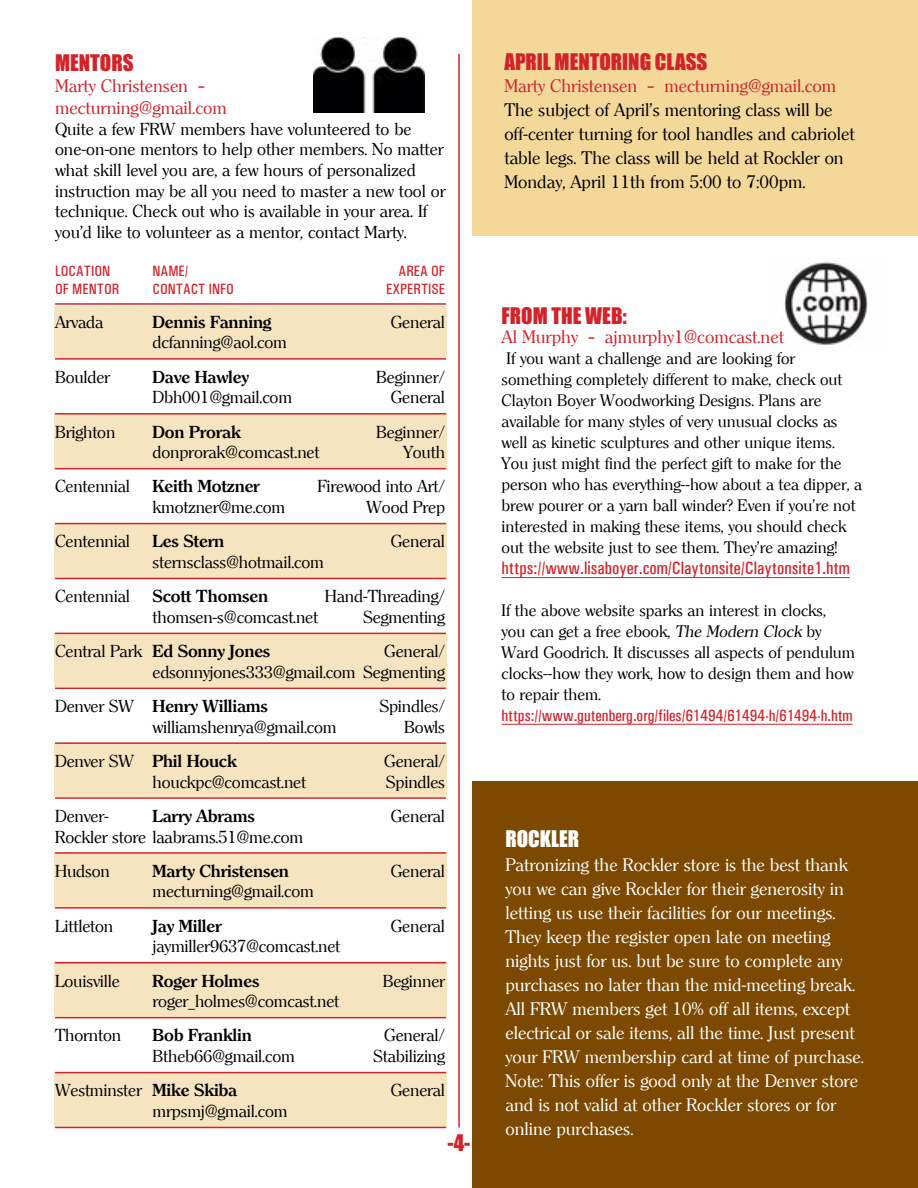
<style>
.page{position:relative;width:918px;height:1188px;background:#fff}
.page>*{position:absolute;margin:0;border:0;box-sizing:border-box;transform-origin:0 0}
.t1{font:21px "Impact";color:#d2232a}
.t2{font:21px "Impact";color:#fff}
.t3{font:18px/24px "Clearly Roman";color:#fff}
.t4{font:18px/24px "Clearly Roman";color:#000}
.t5{font:18px/21.6px "Clearly Roman";color:#d2232a}
.t6{font:500 18px "Univers Condensed";color:#d2232a}
.t7{font:17.25px/20.7px "Clearly Roman";letter-spacing:-.01em;color:#000}
.t8{font:700 17.25px "Clearly Roman";letter-spacing:-.01em;color:#000}
.t9{font:16.5px/21px "Clearly Roman";color:#000}
.t10{font:500 16.5px "Univers Condensed";color:#d2232a}
.t11{font:500 15px "Univers Condensed";color:#d2232a}
.s1{font-weight:400}
.s2{font-weight:700}
.s3{font-style:italic}
</style>
<div class="page">
<div style="left:54px;top:306px;width:392px;height:52px;background:#f6e4c0"></div>
<div style="left:54px;top:413px;width:392px;height:56px;background:#f6e4c0"></div>
<div style="left:54px;top:524px;width:392px;height:55px;background:#f6e4c0"></div>
<div style="left:54px;top:633px;width:392px;height:54px;background:#f6e4c0"></div>
<div style="left:54px;top:743px;width:392px;height:54px;background:#f6e4c0"></div>
<div style="left:54px;top:852px;width:392px;height:56px;background:#f6e4c0"></div>
<div style="left:54px;top:962px;width:392px;height:55px;background:#f6e4c0"></div>
<div style="left:54px;top:1073px;width:392px;height:55px;background:#f6e4c0"></div>
<hr style="left:55px;top:303px;width:391px;height:2px;background:#d2232a">
<hr style="left:55px;top:358px;width:391px;height:2px;background:#d2232a">
<hr style="left:55px;top:413px;width:391px;height:2px;background:#d2232a">
<hr style="left:55px;top:468px;width:391px;height:1px;background:#d2232a">
<hr style="left:55px;top:523px;width:391px;height:1px;background:#d2232a">
<hr style="left:55px;top:578px;width:391px;height:1px;background:#d2232a">
<hr style="left:55px;top:633px;width:391px;height:1px;background:#d2232a">
<hr style="left:55px;top:688px;width:391px;height:1px;background:#d2232a">
<hr style="left:55px;top:742px;width:391px;height:2px;background:#d2232a">
<hr style="left:55px;top:797px;width:391px;height:2px;background:#d2232a">
<hr style="left:55px;top:852px;width:391px;height:2px;background:#d2232a">
<hr style="left:55px;top:907px;width:391px;height:2px;background:#d2232a">
<hr style="left:55px;top:962px;width:391px;height:2px;background:#d2232a">
<hr style="left:55px;top:1017px;width:391px;height:1px;background:#d2232a">
<hr style="left:55px;top:1072px;width:391px;height:1px;background:#d2232a">
<hr style="left:55px;top:1127px;width:391px;height:1px;background:#d2232a">
<hr style="left:458px;top:54px;width:2px;height:1074px;background:#d2232a">
<img style="left:313px;top:37px;width:111px;height:76px">
<hr style="left:502px;top:577px;width:348px;height:1px;background:#d2232a">
<hr style="left:502px;top:724px;width:351px;height:1px;background:#d2232a">
<img style="left:784px;top:261px;width:84px;height:84px">
<div style="left:472px;top:0;width:446px;height:236px;background:#f3d89a"></div>
<div style="left:472px;top:781px;width:446px;height:407px;background:#7d4900"></div>
<p class="t1" style="left:55px;top:46px;width:80px">MENTORS</p>
<p class="t5" style="left:55px;top:76px;width:173px">Marty Christensen – mecturning@gmail.com</p>
<p class="t7" style="left:55px;top:119px;width:392px">Quite a few FRW members have volunteered to be one-on-one mentors to help other members. No matter what skill level you are, a few hours of personalized instruction may be all you need to master a new tool or technique. Check out who is available in your area. If you’d like to volunteer as a mentor, contact Marty.</p>
<p class="t11" style="left:55px;top:262px;width:57px">LOCATION</p>
<p class="t11" style="left:153px;top:262px;width:37px">NAME/</p>
<p class="t11" style="left:399px;top:262px;width:48px">AREA OF</p>
<p class="t11" style="left:55px;top:280px;width:66px">OF MENTOR</p>
<p class="t11" style="left:153px;top:280px;width:83px">CONTACT INFO</p>
<p class="t11" style="left:386px;top:280px;width:60px">EXPERTISE</p>
<p class="t7" style="left:55px;top:312px;width:50px">Arvada</p>
<p class="t8" style="left:153px;top:312px;width:120px">Dennis Fanning</p>
<p class="t7" style="left:391px;top:312px;width:56px">General</p>
<p class="t7" style="left:153px;top:332px;width:136px">dcfanning@aol.com</p>
<p class="t7" style="left:55px;top:367px;width:57px">Boulder</p>
<p class="t8" style="left:153px;top:367px;width:98px">Dave Hawley</p>
<p class="t7" style="left:376px;top:367px;width:70px">Beginner/</p>
<p class="t7" style="left:153px;top:387px;width:141px">Dbh001@gmail.com</p>
<p class="t7" style="left:391px;top:387px;width:56px">General</p>
<p class="t7" style="left:55px;top:422px;width:62px">Brighton</p>
<p class="t8" style="left:153px;top:422px;width:90px">Don Prorak</p>
<p class="t7" style="left:376px;top:422px;width:70px">Beginner/</p>
<p class="t7" style="left:153px;top:442px;width:168px">donprorak@comcast.net</p>
<p class="t7" style="left:403px;top:442px;width:43px">Youth</p>
<p class="t7" style="left:55px;top:476px;width:76px">Centennial</p>
<p class="t8" style="left:153px;top:477px;width:109px">Keith Motzner</p>
<p class="t7" style="left:317px;top:476px;width:129px">Firewood into Art/</p>
<p class="t7" style="left:153px;top:497px;width:134px">kmotzner@me.com</p>
<p class="t7" style="left:366px;top:497px;width:80px">Wood Prep</p>
<p class="t7" style="left:55px;top:531px;width:76px">Centennial</p>
<p class="t8" style="left:153px;top:531px;width:73px">Les Stern</p>
<p class="t7" style="left:391px;top:531px;width:56px">General</p>
<p class="t7" style="left:153px;top:552px;width:173px">sternsclass@hotmail.com</p>
<p class="t7" style="left:55px;top:586px;width:76px">Centennial</p>
<p class="t8" style="left:153px;top:586px;width:117px">Scott Thomsen</p>
<p class="t7" style="left:325px;top:586px;width:122px">Hand-Threading/</p>
<p class="t7" style="left:153px;top:607px;width:167px">thomsen-s@comcast.net</p>
<p class="t7" style="left:363px;top:607px;width:83px">Segmenting</p>
<p class="t8" style="left:55px;top:641px;width:217px"><span class="s1">Central Park</span> Ed Sonny Jones</p>
<p class="t7" style="left:153px;top:641px;width:294px;text-align:right">General/<br>edsonnyjones333@gmail.com Segmenting</p>
<p class="t8" style="left:55px;top:696px;width:215px"><span class="s1">Denver SW</span> Henry Williams</p>
<p class="t7" style="left:379px;top:696px;width:67px">Spindles/</p>
<p class="t7" style="left:153px;top:717px;width:186px">williamshenrya@gmail.com</p>
<p class="t7" style="left:404px;top:717px;width:42px">Bowls</p>
<p class="t8" style="left:55px;top:751px;width:183px"><span class="s1">Denver SW</span> Phil Houck</p>
<p class="t7" style="left:384px;top:751px;width:62px">General/</p>
<p class="t7" style="left:153px;top:772px;width:155px">houckpc@comcast.net</p>
<p class="t7" style="left:386px;top:772px;width:61px">Spindles</p>
<p class="t7" style="left:55px;top:806px;width:55px">Denver-</p>
<p class="t8" style="left:153px;top:806px;width:104px">Larry Abrams</p>
<p class="t7" style="left:391px;top:806px;width:56px">General</p>
<p class="t7" style="left:55px;top:820px;width:250px;line-height:34.2px">Rockler store laabrams.51@me.com<br>Hudson</p>
<p class="t8" style="left:153px;top:861px;width:138px">Marty Christensen</p>
<p class="t7" style="left:391px;top:861px;width:56px">General</p>
<p class="t7" style="left:153px;top:881px;width:163px">mecturning@gmail.com</p>
<p class="t7" style="left:55px;top:916px;width:60px">Littleton</p>
<p class="t8" style="left:153px;top:916px;width:71px">Jay Miller</p>
<p class="t7" style="left:391px;top:916px;width:56px">General</p>
<p class="t7" style="left:153px;top:936px;width:189px">jaymiller9637@comcast.net</p>
<p class="t7" style="left:55px;top:971px;width:66px">Louisville</p>
<p class="t8" style="left:153px;top:971px;width:108px">Roger Holmes</p>
<p class="t7" style="left:383px;top:971px;width:64px">Beginner</p>
<p class="t7" style="left:153px;top:991px;width:188px">roger_holmes@comcast.net</p>
<p class="t7" style="left:55px;top:1025px;width:68px">Thornton</p>
<p class="t8" style="left:153px;top:1026px;width:101px">Bob Franklin</p>
<p class="t7" style="left:384px;top:1025px;width:62px">General/</p>
<p class="t7" style="left:153px;top:1046px;width:144px">Btheb66@gmail.com</p>
<p class="t7" style="left:373px;top:1046px;width:73px">Stabilizing</p>
<p class="t7" style="left:55px;top:1080px;width:184px">Westminster <span class="s2">Mike Skiba</span></p>
<p class="t7" style="left:391px;top:1080px;width:56px">General</p>
<p class="t7" style="left:153px;top:1101px;width:136px">mrpsmj@gmail.com</p>
<p class="t1" style="left:448px;top:1127px;width:24px">-4-</p>
<p class="t1" style="left:504px;top:46px;width:205px">APRIL MENTORING CLASS</p>
<p class="t5" style="left:504px;top:75px;width:333px">Marty Christensen – mecturning@gmail.com</p>
<p class="t4" style="left:504px;top:98px;width:352px">The subject of April’s mentoring class will be off-center turning for tool handles and cabriolet table legs. The class will be held at Rockler on Monday, April 11th from 5:00 to 7:00pm.</p>
<p class="t1" style="left:502px;top:299px;width:127px">FROM THE WEB:</p>
<p class="t5" style="left:502px;top:326px;width:284px">Al Murphy – ajmurphy1@comcast.net</p>
<p class="t9" style="left:502px;top:348px;width:362px;text-indent:5px">If you want a challenge and are looking for something completely different to make, check out Clayton Boyer Woodworking Designs. Plans are available for many styles of very unusual clocks as well as kinetic sculptures and other unique items.<br>You just might find the perfect gift to make for the person who has everything--how about a tea dipper, a brew pourer or a yarn ball winder? Even if you’re not interested in making these items, you should check out the website just to see them. They’re amazing!</p>
<p class="t6" style="left:502px;top:557px;width:350px">https://www.lisaboyer.com/Claytonsite/Claytonsite1.htm</p>
<p class="t9" style="left:502px;top:600px;width:355px">If the above website sparks an interest in clocks,<br>you can get a free ebook, <span class="s3">The Modern Clock</span> by Ward Goodrich. It discusses all aspects of pendulum clocks--how they work, how to design them and how to repair them.</p>
<p class="t10" style="left:502px;top:706px;width:353px">https://www.gutenberg.org/files/61494/61494-h/61494-h.htm</p>
<p class="t2" style="left:505px;top:823px;width:75px">ROCKLER</p>
<p class="t3" style="left:505px;top:853px;width:360px">Patronizing the Rockler store is the best thank you we can give Rockler for their generosity in letting us use their facilities for our meetings.<br>They keep the register open late on meeting nights just for us. but be sure to complete any purchases no later than the mid-meeting break.<br>All FRW members get 10% off all items, except electrical or sale items, all the time. Just present your FRW membership card at time of purchase.<br>Note: This offer is good only at the Denver store and is not valid at other Rockler stores or for online purchases.</p>
</div>
